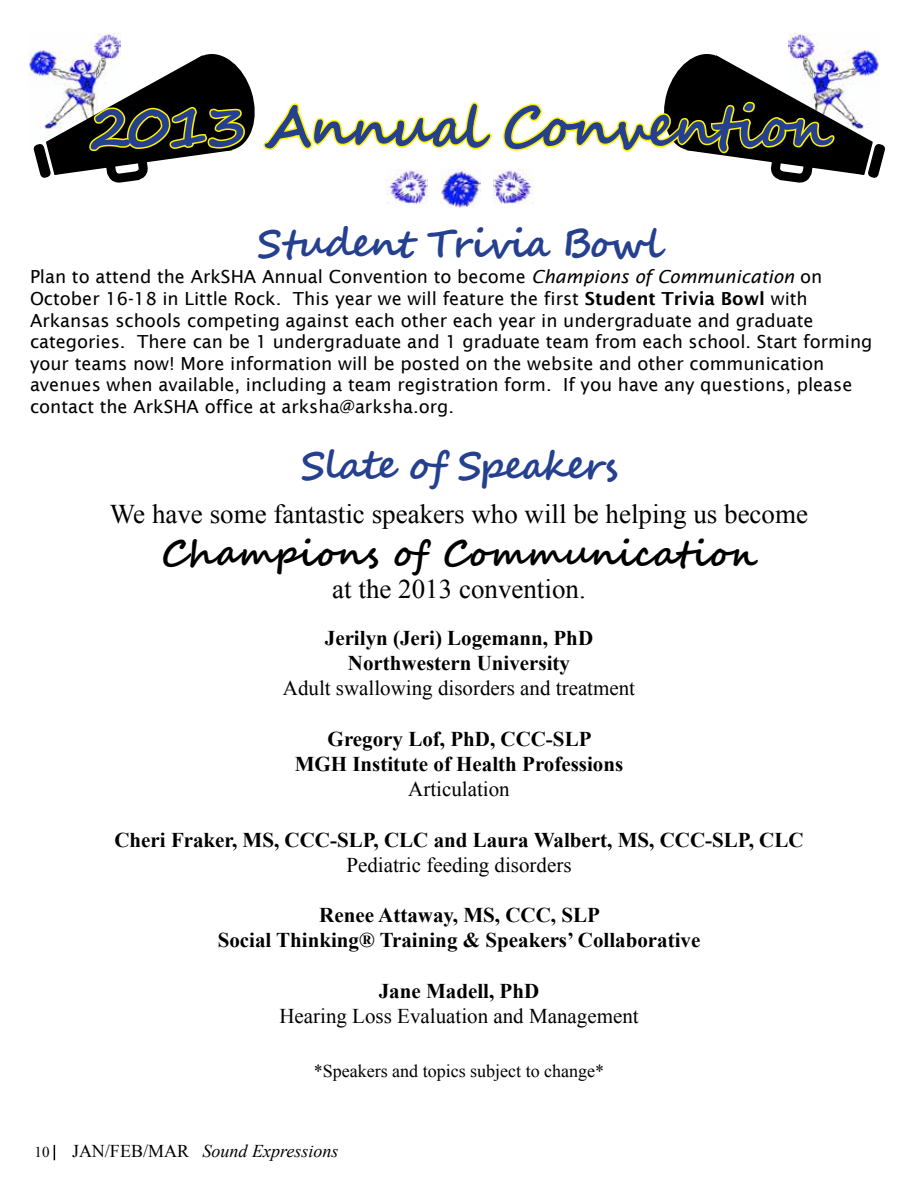
<style>
.page{position:relative;width:918px;height:1188px;background:#fff}
.page>*{position:absolute;margin:0;border:0;box-sizing:border-box;transform-origin:0 0}
.t1{font:700 57px "Segoe Script";letter-spacing:-.05em;color:#25408f}
.t2{font:700 39px "Segoe Script";letter-spacing:-.05em;color:#25408f}
.t3{font:700 36px "Segoe Script";color:#000}
.t4{font:27px "Times New Roman";color:#000}
.t5{font:700 21px/25.2px "Times New Roman";color:#000;text-align:center}
.t6{font:21px "Times New Roman";color:#000}
.t7{font:18px/21.6px "Lucida Sans";color:#000}
.t8{font:18px "Times New Roman";color:#000}
.t9{font:italic 18px "Times New Roman";color:#000}
.t10{font:15px "Times New Roman";color:#030203}
.s1{font-style:italic}
.s2{font-weight:600}
.s3{font-style:normal}
</style>
<div class="page">
<svg style="left:53px;top:1145px;width:2px;height:15px"></svg>
<img style="left:788px;top:34px;width:30px;height:16px">
<img style="left:28px;top:34px;width:92px;height:115px">
<svg style="left:34px;top:50px;width:460px;height:146px"></svg>
<svg style="left:503px;top:50px;width:382px;height:133px"></svg>
<img style="left:440px;top:169px;width:41px;height:38px">
<img style="left:387px;top:169px;width:40px;height:35px">
<img style="left:494px;top:169px;width:40px;height:35px">
<h1 class="t1" style="left:89px;top:81px;width:745px">2013 Annual Convention</h1>
<h2 class="t2" style="left:258px;top:211px;width:407px">Student Trivia Bowl</h2>
<p class="t7" style="left:30px;top:266px;width:844px">Plan to attend the ArkSHA Annual Convention to become <span class="s1">Champions of Communication</span> on October 16-18 in Little Rock. This year we will feature the first <span class="s2">Student Trivia Bowl</span> with Arkansas schools competing against each other each year in undergraduate and graduate categories. There can be 1 undergraduate and 1 graduate team from each school. Start forming your teams now! More information will be posted on the website and other communication avenues when available, including a team registration form. If you have any questions, please contact the ArkSHA office at arksha@arksha.org.</p>
<h2 class="t2" style="left:302px;top:434px;width:318px">Slate of Speakers</h2>
<h3 class="t4" style="left:110px;top:495px;width:700px">We have some fantastic speakers who will be helping us become</h3>
<h3 class="t3" style="left:161px;top:524px;width:598px">Champions of Communication</h3>
<h3 class="t4" style="left:332px;top:571px;width:255px">at the 2013 convention.</h3>
<p class="t5" style="left:325px;top:625px;width:270px">Jerilyn (Jeri) Logemann, PhD<br>Northwestern University</p>
<p class="t6" style="left:283px;top:674px;width:354px">Adult swallowing disorders and treatment</p>
<p class="t5" style="left:295px;top:726px;width:330px">Gregory Lof, PhD, CCC-SLP<br>MGH Institute of Health Professions</p>
<p class="t6" style="left:408px;top:775px;width:103px">Articulation</p>
<p class="t5" style="left:114px;top:827px;width:691px">Cheri Fraker, MS, CCC-SLP, CLC and Laura Walbert, MS, CCC-SLP, CLC</p>
<p class="t6" style="left:346px;top:851px;width:227px">Pediatric feeding disorders</p>
<p class="t5" style="left:218px;top:902px;width:484px">Renee Attaway, MS, CCC, SLP<br>Social Thinking® Training &amp; Speakers’ Collaborative</p>
<p class="t5" style="left:379px;top:978px;width:162px">Jane Madell, PhD</p>
<p class="t6" style="left:279px;top:1002px;width:361px">Hearing Loss Evaluation and Management</p>
<p class="t8" style="left:314px;top:1059px;width:292px">*Speakers and topics subject to change*</p>
<p class="t10" style="left:34px;top:1142px;width:16px">10</p>
<p class="t9" style="left:72px;top:1139px;width:268px"><span class="s3">JAN/FEB/MAR</span> Sound Expressions</p>
</div>
